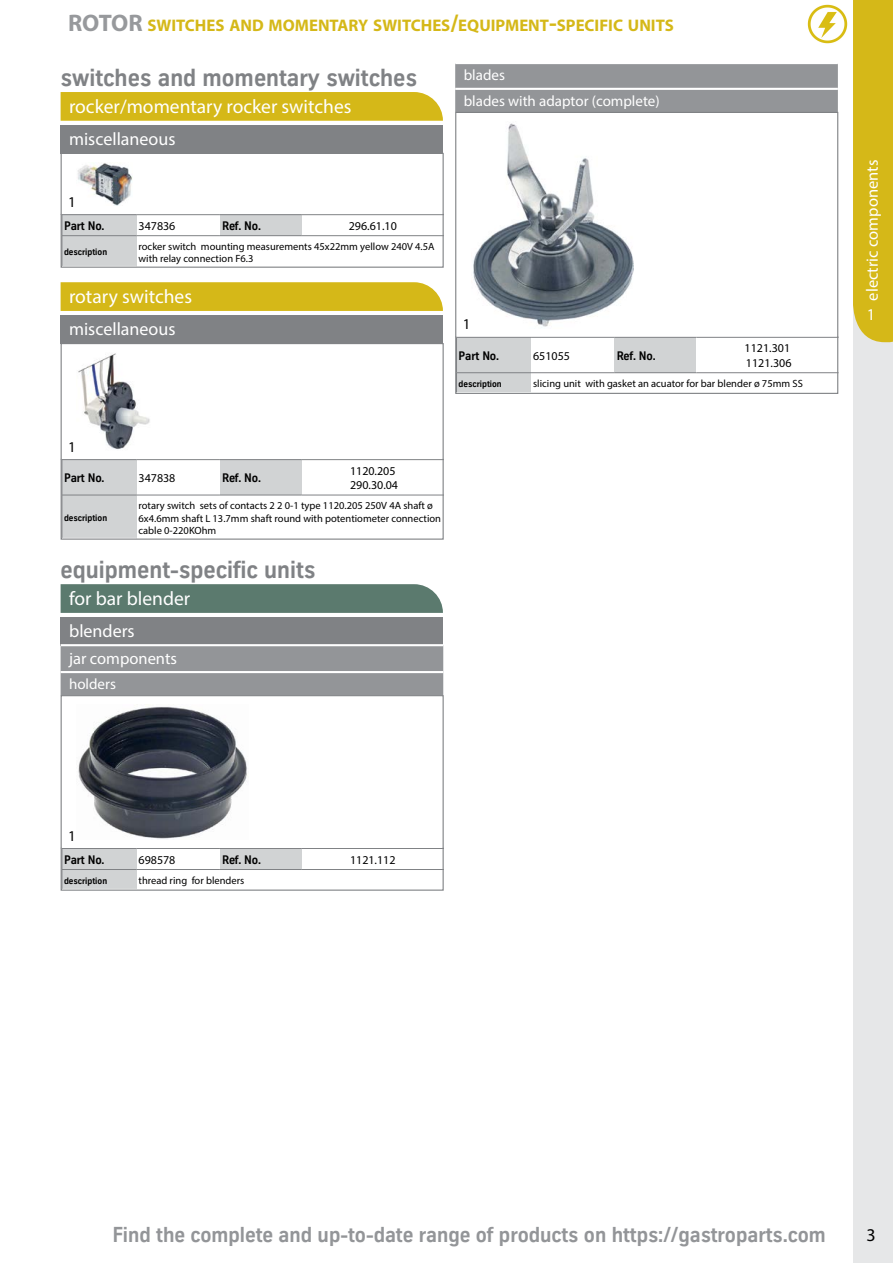
<style>
.page{position:relative;width:893px;height:1263px;background:#fff}
.page>*{position:absolute;margin:0;border:0;box-sizing:border-box;transform-origin:0 0}
.t1{font:700 24px "GP Telegraphica";color:#808285}
.t2{font:700 21px "GP Telegraphica";color:#939598}
.t3{font:19.5px "Myriad Pro";color:#fff}
.t4{font:18px "Myriad Pro";color:#fff}
.t5{font:18px "Myriad Pro";color:#000}
.t6{font:700 16.8px "Myriad Pro";color:#d5b818}
.t7{font:16.5px "Myriad Pro";color:#fff}
.t8{font:15px/25.8px "Myriad Pro";color:#fff}
.t9{font:15px "Myriad Pro";color:#000}
.t10{font:12px/14.4px "Myriad Pro";color:#000}
.t11{font:700 12px "GP Telegraphica";letter-spacing:-.01em;color:#000}
.t12{font:10.5px/12.6px "Myriad Pro";color:#000}
.t13{font:700 9px "GP Telegraphica";color:#000}
.s1{font-size:24px;color:#97999c}
.s2{font-size:24px}
</style>
<div class="page">
<div style="left:853px;top:0;width:40px;height:1263px;background:#e6e7e8"></div>
<div style="left:853px;top:0;width:40px;height:342px;background:#d5b818"></div>
<div style="left:61px;top:125px;width:382px;height:28px;background:#808285"></div>
<div style="left:61px;top:92px;width:382px;height:29px;background:#d5b818"></div>
<img style="left:78px;top:163px;width:54px;height:42px">
<div style="left:61px;top:153px;width:383px;height:62px;border:1px solid #808285"></div>
<div style="left:62px;top:215px;width:74px;height:21px;background:#d1d3d4"></div>
<div style="left:220px;top:215px;width:82px;height:21px;background:#d1d3d4"></div>
<div style="left:62px;top:236px;width:74px;height:30px;background:#d1d3d4"></div>
<hr style="left:62px;top:235px;width:74px;height:1px;background:#808285">
<hr style="left:136px;top:235px;width:84px;height:1px;background:#808285">
<hr style="left:220px;top:235px;width:82px;height:1px;background:#808285">
<hr style="left:302px;top:235px;width:142px;height:1px;background:#808285">
<div style="left:61px;top:213px;width:383px;height:55px;border:1px solid #808285"></div>
<div style="left:61px;top:315px;width:382px;height:28px;background:#808285"></div>
<svg style="left:61px;top:282px;width:382px;height:29px;background:#d6b91d"></svg>
<img style="left:78px;top:353px;width:72px;height:96px">
<div style="left:61px;top:343px;width:383px;height:117px;border:1px solid #808285"></div>
<div style="left:62px;top:460px;width:74px;height:35px;background:#d1d3d4"></div>
<div style="left:220px;top:460px;width:82px;height:35px;background:#d1d3d4"></div>
<div style="left:62px;top:495px;width:74px;height:43px;background:#d1d3d4"></div>
<hr style="left:62px;top:495px;width:74px;height:1px;background:#808285">
<hr style="left:136px;top:495px;width:84px;height:1px;background:#808285">
<hr style="left:220px;top:495px;width:82px;height:1px;background:#808285">
<hr style="left:302px;top:495px;width:142px;height:1px;background:#808285">
<div style="left:61px;top:458px;width:383px;height:82px;border:1px solid #808285"></div>
<div style="left:61px;top:617px;width:382px;height:28px;background:#808285"></div>
<div style="left:61px;top:646px;width:382px;height:49px;background:#939598"></div>
<hr style="left:61px;top:644px;width:382px;height:2px;background:#fff">
<hr style="left:61px;top:671px;width:382px;height:2px;background:#fff">
<svg style="left:61px;top:584px;width:382px;height:29px;background:#5f7d71"></svg>
<img style="left:78px;top:706px;width:169px;height:133px">
<div style="left:61px;top:695px;width:383px;height:154px;border:1px solid #808285"></div>
<div style="left:62px;top:848px;width:74px;height:21px;background:#d1d3d4"></div>
<div style="left:220px;top:848px;width:82px;height:21px;background:#d1d3d4"></div>
<div style="left:62px;top:869px;width:74px;height:20px;background:#d1d3d4"></div>
<hr style="left:62px;top:869px;width:74px;height:1px;background:#808285">
<hr style="left:136px;top:869px;width:84px;height:1px;background:#808285">
<hr style="left:220px;top:869px;width:82px;height:1px;background:#808285">
<hr style="left:302px;top:869px;width:142px;height:1px;background:#808285">
<div style="left:61px;top:847px;width:383px;height:44px;border:1px solid #808285"></div>
<div style="left:455px;top:64px;width:383px;height:48px;background:#939598"></div>
<hr style="left:455px;top:88px;width:383px;height:2px;background:#fff">
<img style="left:473px;top:123px;width:161px;height:204px">
<div style="left:456px;top:337px;width:75px;height:36px;background:#d1d3d4"></div>
<div style="left:614px;top:337px;width:82px;height:36px;background:#d1d3d4"></div>
<div style="left:456px;top:373px;width:75px;height:20px;background:#d1d3d4"></div>
<hr style="left:456px;top:372px;width:75px;height:1px;background:#808285">
<hr style="left:531px;top:372px;width:83px;height:1px;background:#808285">
<hr style="left:614px;top:372px;width:82px;height:1px;background:#808285">
<hr style="left:696px;top:372px;width:142px;height:1px;background:#808285">
<div style="left:455px;top:336px;width:383px;height:58px;border:1px solid #808285"></div>
<img style="left:807px;top:4px;width:41px;height:40px">
<h3 class="t6" style="left:68px;top:14px;width:607px"><span class="s1">ROTOR</span> SWITCHES AND MOMENTARY SWITCHES<span class="s2">/</span>EQUIPMENT<span class="s2">-</span>SPECIFIC UNITS</h3>
<h1 class="t1" style="left:61px;top:66px;width:358px">switches and momentary switches</h1>
<h3 class="t3" style="left:69px;top:94px;width:284px">rocker/momentary rocker switches</h3>
<h3 class="t4" style="left:69px;top:127px;width:108px">miscellaneous</h3>
<h3 class="t8" style="left:464px;top:62px;width:197px">blades<br>blades with adaptor (complete)</h3>
<h3 class="t9" style="left:68px;top:192px;width:9px">1</h3>
<p class="t11" style="left:64px;top:220px;width:42px">Part No.</p>
<p class="t10" style="left:139px;top:218px;width:38px">347836</p>
<p class="t11" style="left:222px;top:220px;width:40px">Ref. No.</p>
<p class="t10" style="left:349px;top:218px;width:50px">296.61.10</p>
<p class="t13" style="left:64px;top:248px;width:45px">description</p>
<p class="t12" style="left:139px;top:240px;width:298px">rocker switch mounting measurements 45x22mm yellow 240V 4.5A with relay connection F6.3</p>
<h3 class="t3" style="left:69px;top:284px;width:124px">rotary switches</h3>
<h3 class="t4" style="left:69px;top:318px;width:108px">miscellaneous</h3>
<h3 class="t9" style="left:463px;top:315px;width:9px">1</h3>
<p class="t11" style="left:459px;top:349px;width:42px">Part No.</p>
<p class="t10" style="left:533px;top:348px;width:38px">651055</p>
<p class="t11" style="left:617px;top:349px;width:40px">Ref. No.</p>
<p class="t10" style="left:745px;top:341px;width:48px">1121.301<br>1121.306</p>
<p class="t13" style="left:459px;top:379px;width:45px">description</p>
<p class="t12" style="left:533px;top:377px;width:271px">slicing unit with gasket an acuator for bar blender ø 75mm SS</p>
<h3 class="t9" style="left:68px;top:437px;width:9px">1</h3>
<p class="t11" style="left:64px;top:472px;width:42px">Part No.</p>
<p class="t10" style="left:139px;top:470px;width:38px">347838</p>
<p class="t11" style="left:222px;top:472px;width:40px">Ref. No.</p>
<p class="t10" style="left:350px;top:463px;width:50px">1120.205<br>290.30.04</p>
<p class="t13" style="left:64px;top:513px;width:45px">description</p>
<p class="t12" style="left:139px;top:499px;width:304px">rotary switch sets of contacts 2 2 0-1 type 1120.205 250V 4A shaft ø<br>6x4.6mm shaft L 13.7mm shaft round with potentiometer connection cable 0-220KOhm</p>
<h1 class="t1" style="left:61px;top:558px;width:256px">equipment-specific units</h1>
<h3 class="t3" style="left:69px;top:586px;width:123px">for bar blender</h3>
<h3 class="t4" style="left:69px;top:619px;width:67px">blenders</h3>
<h3 class="t7" style="left:69px;top:648px;width:109px">jar components</h3>
<h3 class="t8" style="left:69px;top:671px;width:48px">holders</h3>
<h3 class="t9" style="left:68px;top:826px;width:9px">1</h3>
<p class="t11" style="left:64px;top:853px;width:42px">Part No.</p>
<p class="t10" style="left:139px;top:852px;width:38px">698578</p>
<p class="t11" style="left:222px;top:853px;width:40px">Ref. No.</p>
<p class="t10" style="left:350px;top:852px;width:47px">1121.112</p>
<p class="t13" style="left:64px;top:876px;width:45px">description</p>
<p class="t12" style="left:139px;top:874px;width:107px">thread ring for blenders</p>
<h3 class="t7" style="left:862px;top:301px;width:142px;rotate:-90deg">electric components</h3>
<h3 class="t7" style="left:867px;top:305px;width:10px">1</h3>
<h2 class="t2" style="left:112px;top:1224px;width:715px">Find the complete and up-to-date range of products on https://gastroparts.com</h2>
<h3 class="t5" style="left:866px;top:1224px;width:11px">3</h3>
</div>
